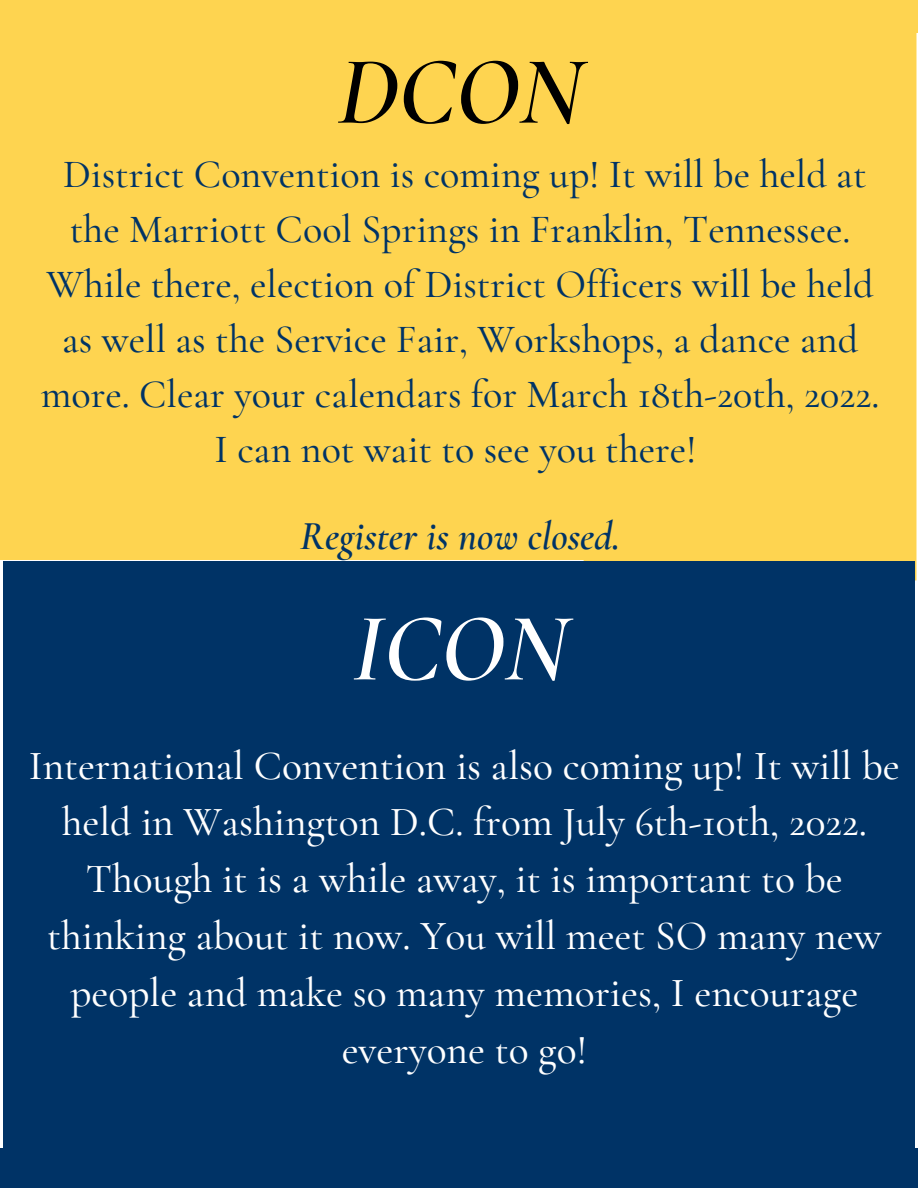
<style>
.page{position:relative;width:918px;height:1188px;background:#fff}
.page>*{position:absolute;margin:0;border:0;box-sizing:border-box;transform-origin:0 0}
.t1{font:italic 600 97.5px "Cormorant Garamond";color:#000}
.t2{font:italic 600 97.5px "Cormorant Garamond";color:#fff}
.t3{font:500 41.4px/56.8px "Cormorant Garamond";color:#fff;text-align:center}
.t4{font:500 40.05px/55.2px "Cormorant Garamond";color:#036;text-align:center}
.t5{font:italic 600 40.05px "Cormorant Garamond";color:#036}
</style>
<div class="page">
<div style="left:584px;top:9px;width:333px;height:571px;background:#fed450"></div>
<div style="left:4px;top:561px;width:911px;height:598px;background:#036"></div>
<div style="left:0;top:23px;width:610px;height:537px;background:#fed450"></div>
<div style="left:0;top:1148px;width:918px;height:40px;background:#036"></div>
<div style="left:0;top:0;width:918px;height:33px;background:#fed450"></div>
<p class="t1" style="left:337px;top:33px;width:247px">DCON</p>
<p class="t4" style="left:41px;top:146px;width:840px">District Convention is coming up! It will be held at the Marriott Cool Springs in Franklin, Tennessee.<br>While there, election of District Officers will be held as well as the Service Fair, Workshops, a dance and more. Clear your calendars for March 18th-20th, 2022.<br>I can not wait to see you there!</p>
<p class="t5" style="left:300px;top:512px;width:322px">Register is now closed.</p>
<p class="t2" style="left:352px;top:589px;width:218px">ICON</p>
<p class="t3" style="left:29px;top:737px;width:872px">International Convention is also coming up! It will be held in Washington D.C. from July 6th-10th, 2022.<br>Though it is a while away, it is important to be thinking about it now. You will meet SO many new people and make so many memories, I encourage everyone to go!</p>
</div>
